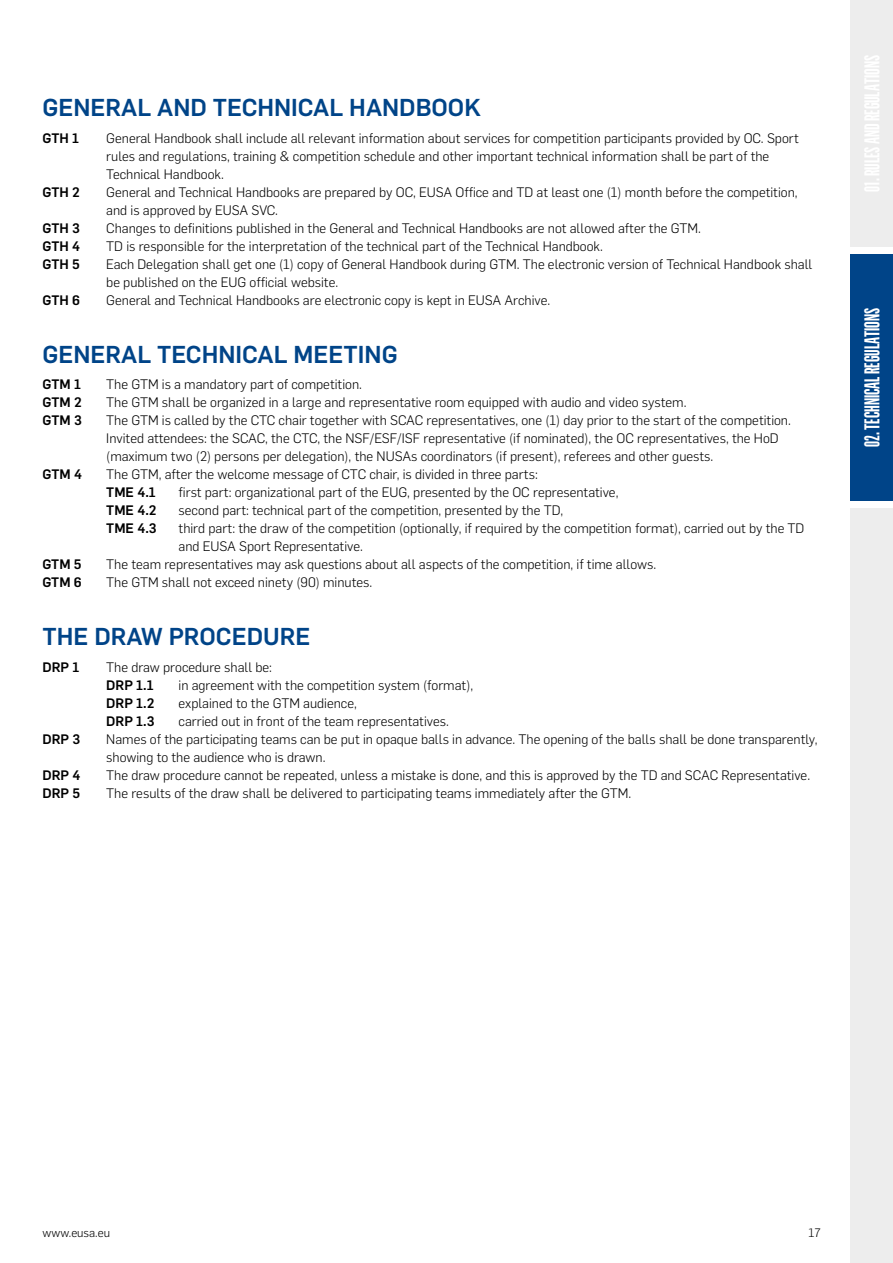
<style>
.page{position:relative;width:893px;height:1263px;background:#fff}
.page>*{position:absolute;margin:0;border:0;box-sizing:border-box;transform-origin:0 0}
.t1{font:500 24px "Flama";color:#048}
.t2{font:600 21px "Flama Ultracondensed";color:#fff}
.t3{font:300 13.5px/18px "Flama";color:#000}
.t4{font:500 13.5px "Flama";color:#000}
.t5{font:300 12px "Flama";color:#000}
</style>
<div class="page">
<div style="left:850px;top:0;width:43px;height:247px;background:#ededed"></div>
<div style="left:850px;top:254px;width:43px;height:247px;background:#048"></div>
<div style="left:850px;top:508px;width:43px;height:755px;background:#ededed"></div>
<h1 class="t1" style="left:43px;top:90px;width:440px">GENERAL AND TECHNICAL HANDBOOK</h1>
<p class="t4" style="left:43px;top:128px;width:38px">GTH 1</p>
<p class="t3" style="left:106px;top:128px;width:694px">General Handbook shall include all relevant information about services for competition participants provided by OC. Sport rules and regulations, training &amp; competition schedule and other important technical information shall be part of the<br>Technical Handbook.</p>
<p class="t4" style="left:43px;top:182px;width:39px">GTH 2</p>
<p class="t3" style="left:106px;top:182px;width:693px">General and Technical Handbooks are prepared by OC, EUSA Office and TD at least one (1) month before the competition, and is approved by EUSA SVC.</p>
<p class="t4" style="left:43px;top:218px;width:39px">GTH 3</p>
<p class="t3" style="left:106px;top:218px;width:596px">Changes to definitions published in the General and Technical Handbooks are not allowed after the GTM.</p>
<p class="t4" style="left:43px;top:236px;width:39px">GTH 4</p>
<p class="t3" style="left:106px;top:236px;width:498px">TD is responsible for the interpretation of the technical part of the Technical Handbook.</p>
<p class="t4" style="left:43px;top:254px;width:39px">GTH 5</p>
<p class="t3" style="left:106px;top:254px;width:708px">Each Delegation shall get one (1) copy of General Handbook during GTM. The electronic version of Technical Handbook shall be published on the EUG official website.</p>
<p class="t4" style="left:43px;top:290px;width:39px">GTH 6</p>
<p class="t3" style="left:106px;top:290px;width:445px">General and Technical Handbooks are electronic copy is kept in EUSA Archive.</p>
<h1 class="t1" style="left:43px;top:337px;width:357px">GENERAL TECHNICAL MEETING</h1>
<p class="t4" style="left:43px;top:375px;width:40px">GTM 1</p>
<p class="t3" style="left:106px;top:375px;width:257px">The GTM is a mandatory part of competition.</p>
<p class="t4" style="left:43px;top:393px;width:41px">GTM 2</p>
<p class="t3" style="left:106px;top:393px;width:582px">The GTM shall be organized in a large and representative room equipped with audio and video system.</p>
<p class="t4" style="left:43px;top:411px;width:41px">GTM 3</p>
<p class="t3" style="left:106px;top:411px;width:686px">The GTM is called by the CTC chair together with SCAC representatives, one (1) day prior to the start of the competition.<br>Invited attendees: the SCAC, the CTC, the NSF/ESF/ISF representative (if nominated), the OC representatives, the HoD (maximum two (2) persons per delegation), the NUSAs coordinators (if present), referees and other guests.</p>
<p class="t4" style="left:43px;top:465px;width:41px">GTM 4</p>
<p class="t3" style="left:106px;top:465px;width:433px">The GTM, after the welcome message of CTC chair, is divided in three parts:</p>
<p class="t4" style="left:106px;top:483px;width:51px">TME 4.1</p>
<p class="t3" style="left:179px;top:483px;width:441px">first part: organizational part of the EUG, presented by the OC representative,</p>
<p class="t4" style="left:106px;top:501px;width:52px">TME 4.2</p>
<p class="t3" style="left:179px;top:501px;width:386px">second part: technical part of the competition, presented by the TD,</p>
<p class="t4" style="left:106px;top:519px;width:52px">TME 4.3</p>
<p class="t3" style="left:179px;top:519px;width:627px">third part: the draw of the competition (optionally, if required by the competition format), carried out by the TD and EUSA Sport Representative.</p>
<p class="t4" style="left:43px;top:555px;width:41px">GTM 5</p>
<p class="t3" style="left:106px;top:555px;width:552px">The team representatives may ask questions about all aspects of the competition, if time allows.</p>
<p class="t4" style="left:43px;top:573px;width:41px">GTM 6</p>
<p class="t3" style="left:106px;top:573px;width:267px">The GTM shall not exceed ninety (90) minutes.</p>
<h1 class="t1" style="left:43px;top:620px;width:269px">THE DRAW PROCEDURE</h1>
<p class="t4" style="left:43px;top:657px;width:38px">DRP 1</p>
<p class="t3" style="left:106px;top:657px;width:167px">The draw procedure shall be:</p>
<p class="t4" style="left:106px;top:675px;width:49px">DRP 1.1</p>
<p class="t3" style="left:179px;top:675px;width:296px">in agreement with the competition system (format),</p>
<p class="t4" style="left:106px;top:693px;width:50px">DRP 1.2</p>
<p class="t3" style="left:179px;top:693px;width:180px">explained to the GTM audience,</p>
<p class="t4" style="left:106px;top:711px;width:50px">DRP 1.3</p>
<p class="t3" style="left:179px;top:711px;width:272px">carried out in front of the team representatives.</p>
<p class="t4" style="left:43px;top:729px;width:39px">DRP 3</p>
<p class="t3" style="left:106px;top:729px;width:713px">Names of the participating teams can be put in opaque balls in advance. The opening of the balls shall be done transparently, showing to the audience who is drawn.</p>
<p class="t4" style="left:43px;top:765px;width:39px">DRP 4</p>
<p class="t3" style="left:106px;top:765px;width:705px">The draw procedure cannot be repeated, unless a mistake is done, and this is approved by the TD and SCAC Representative.</p>
<p class="t4" style="left:43px;top:783px;width:39px">DRP 5</p>
<p class="t3" style="left:106px;top:783px;width:527px">The results of the draw shall be delivered to participating teams immediately after the GTM.</p>
<h2 class="t2" style="left:859px;top:447px;width:140px;rotate:-90deg">02. TECHNICAL REGULATIONS</h2>
<p class="t5" style="left:43px;top:1225px;width:69px">www.eusa.eu</p>
<p class="t5" style="left:808px;top:1225px;width:14px">17</p>
</div>
